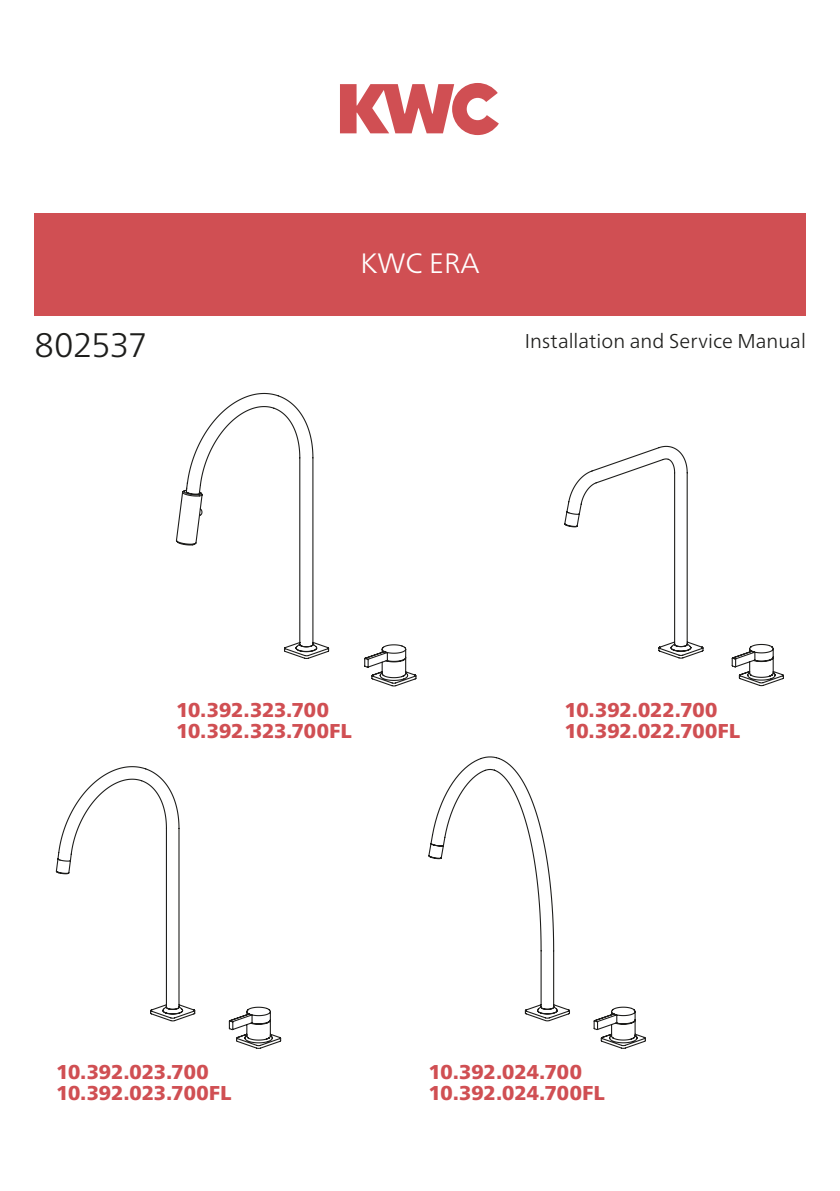
<style>
.page{position:relative;width:840px;height:1191px;background:#fff}
.page>*{position:absolute;margin:0;border:0;box-sizing:border-box;transform-origin:0 0}
.t1{font:300 34px "Frutiger Neue LTW1 G";letter-spacing:-.03em;color:#1d1d1b}
.t2{font:300 28px "Frutiger Neue LTW1 G";color:#fff}
.t3{font:900 20px "Frutiger Neue LTW1 G";letter-spacing:-.005em;color:#d04f53}
.t4{font:300 20px "Frutiger Neue LTW1 G";color:#1d1d1b}
</style>
<div class="page">
<div style="left:34px;top:213px;width:771px;height:102px;background:#d04f53"></div>
<svg style="left:340px;top:83px;width:158px;height:52px"></svg>
<svg style="left:175px;top:392px;width:242px;height:295px"></svg>
<svg style="left:564px;top:445px;width:220px;height:242px"></svg>
<svg style="left:55px;top:766px;width:226px;height:283px"></svg>
<svg style="left:428px;top:756px;width:218px;height:293px"></svg>
<h2 class="t2" style="left:360px;top:243px;width:121px">KWC ERA</h2>
<h1 class="t1" style="left:35px;top:320px;width:114px">802537</h1>
<p class="t4" style="left:524px;top:326px;width:282px">Installation and Service Manual</p>
<p class="t3" style="left:176px;top:694px;width:154px">10.392.323.700</p>
<p class="t3" style="left:176px;top:716px;width:177px">10.392.323.700FL</p>
<p class="t3" style="left:564px;top:694px;width:154px">10.392.022.700</p>
<p class="t3" style="left:564px;top:716px;width:177px">10.392.022.700FL</p>
<p class="t3" style="left:56px;top:1057px;width:154px">10.392.023.700</p>
<p class="t3" style="left:56px;top:1078px;width:177px">10.392.023.700FL</p>
<p class="t3" style="left:428px;top:1057px;width:154px">10.392.024.700</p>
<p class="t3" style="left:428px;top:1078px;width:177px">10.392.024.700FL</p>
</div>
